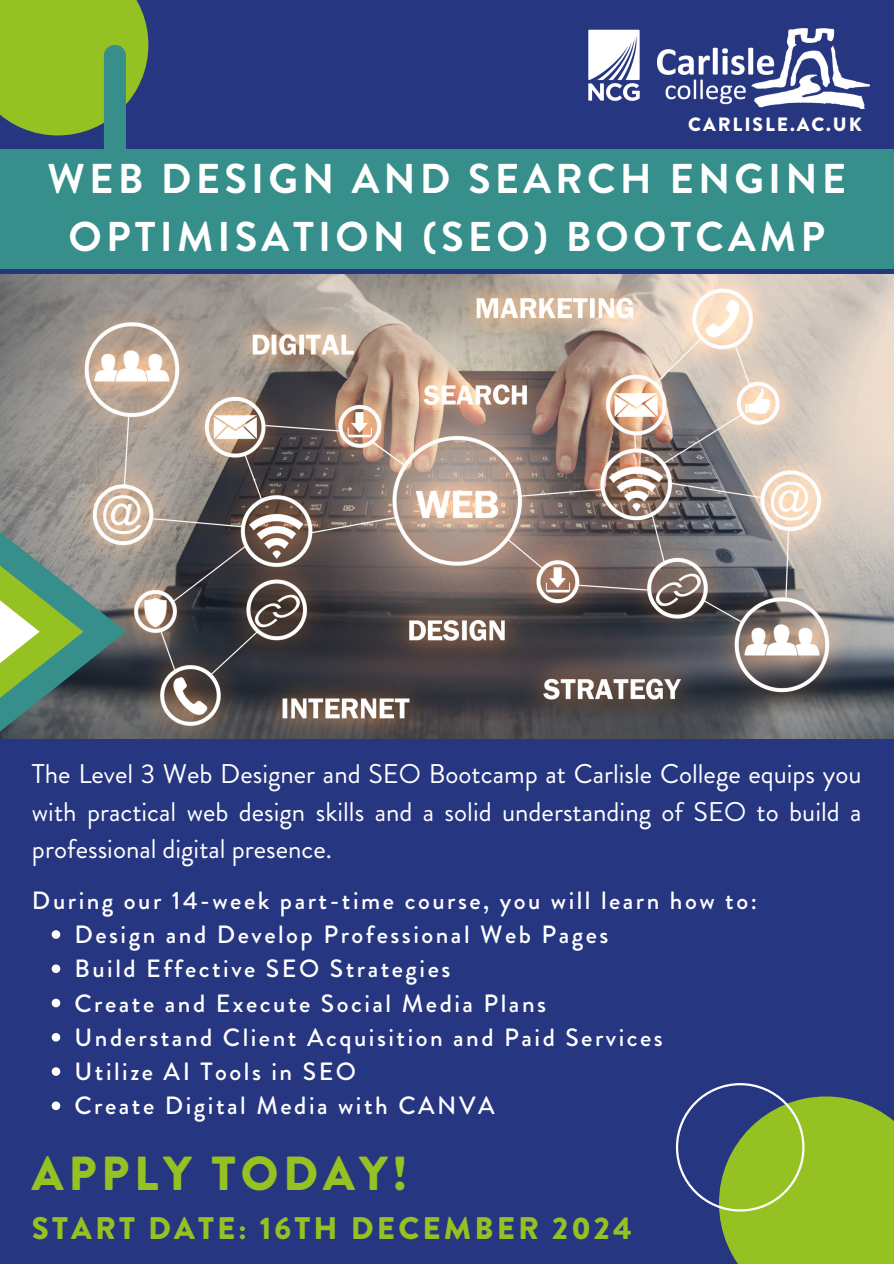
<style>
.page{position:relative;width:894px;height:1264px;background:#fff}
.page>*{position:absolute;margin:0;border:0;box-sizing:border-box;transform-origin:0 0}
.t1{font:900 47.7px "Brandon Grotesque";letter-spacing:.1em;color:#95c123}
.t2{font:700 41.55px/57.3px "Brandon Grotesque";letter-spacing:.1em;color:#fff;text-align:center}
.t3{font:900 31.2px "Brandon Grotesque";letter-spacing:.1em;color:#95c123}
.t4{font:27px/37.2px "Brandon Grotesque";color:#fff;text-align:justify}
.t5{font:500 24.9px "Brandon Grotesque";letter-spacing:.1em;color:#fff}
.t6{font:900 19.2px "Brandon Grotesque";letter-spacing:.1em;color:#fff}
</style>
<div class="page">
<div style="left:0;top:0;width:893px;height:1263px;background:#263680"></div>
<img style="left:657px;top:29px;width:211px;height:79px">
<img style="left:588px;top:29px;width:52px;height:72px">
<div style="left:718px;top:1096px;width:175px;height:167px;background:#95c123"></div>
<svg style="left:675px;top:1083px;width:129px;height:128px"></svg>
<img style="left:0;top:275px;width:893px;height:463px">
<svg style="left:83px;top:515px;width:43px;height:224px"></svg>
<svg style="left:40px;top:515px;width:43px;height:224px"></svg>
<svg style="left:0;top:515px;width:40px;height:224px"></svg>
<div style="left:0;top:0;width:148px;height:135px;background:#95c123"></div>
<div style="left:104px;top:45px;width:22px;height:179px;background:#368f8b;border-radius:11px"></div>
<div style="left:0;top:149px;width:893px;height:119px;background:#368f8b"></div>
<svg style="left:52px;top:930px;width:8px;height:8px"></svg>
<svg style="left:52px;top:964px;width:8px;height:9px"></svg>
<svg style="left:52px;top:998px;width:8px;height:9px"></svg>
<svg style="left:52px;top:1033px;width:8px;height:8px"></svg>
<svg style="left:52px;top:1067px;width:8px;height:8px"></svg>
<svg style="left:52px;top:1101px;width:8px;height:9px"></svg>
<h3 class="t6" style="left:688px;top:110px;width:175px">CARLISLE.AC.UK</h3>
<h4 class="t2" style="left:47px;top:151px;width:800px">WEB DESIGN AND SEARCH ENGINE<br>OPTIMISATION (SEO) BOOTCAMP</h4>
<p class="t4" style="left:32px;top:755px;width:830px">The Level 3 Web Designer and SEO Bootcamp at Carlisle College equips you with practical web design skills and a solid understanding of SEO to build a professional digital presence.</p>
<p class="t5" style="left:32px;top:882px;width:726px">During our 14-week part-time course, you will learn how to:</p>
<p class="t5" style="left:74px;top:916px;width:535px">Design and Develop Professional Web Pages</p>
<p class="t5" style="left:74px;top:951px;width:377px">Build Effective SEO Strategies</p>
<p class="t5" style="left:74px;top:985px;width:473px">Create and Execute Social Media Plans</p>
<p class="t5" style="left:74px;top:1019px;width:589px">Understand Client Acquisition and Paid Services</p>
<h2 class="t5" style="left:74px;top:1053px;width:283px">Utilize AI Tools in SEO</h2>
<p class="t5" style="left:74px;top:1088px;width:421px">Create Digital Media with CANVA</p>
<h1 class="t1" style="left:32px;top:1139px;width:377px">APPLY TODAY!</h1>
<p class="t3" style="left:32px;top:1206px;width:601px">START DATE: 16TH DECEMBER 2024</p>
</div>
